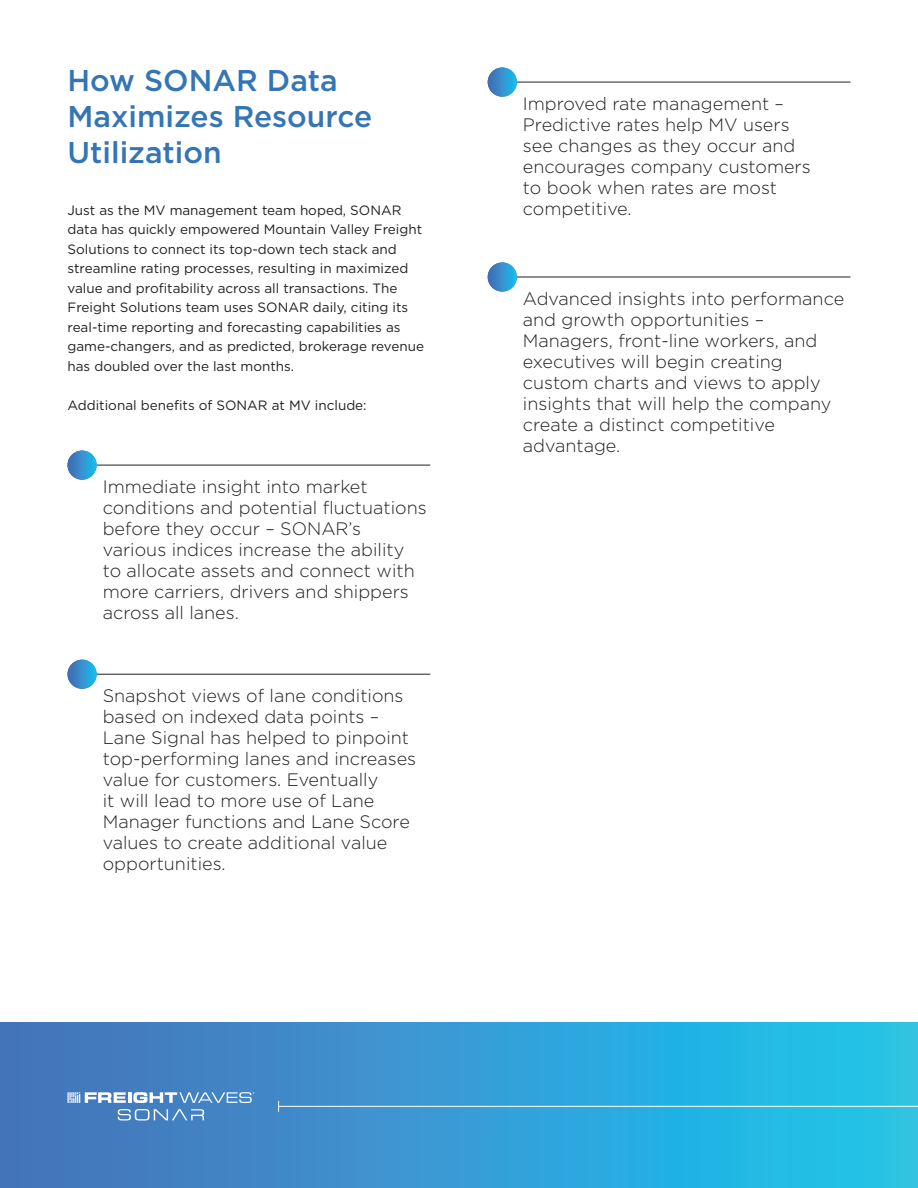
<style>
.page{position:relative;width:918px;height:1188px;background:#fff}
.page>*{position:absolute;margin:0;border:0;box-sizing:border-box;transform-origin:0 0}
.t1{font:500 30px/36px "Gotham";color:#3475b6}
.t2{font:300 18px/21px "Gotham";color:#221f20}
.t3{font:13.5px/19.5px "Gotham";color:#221f1f}
</style>
<div class="page">
<svg style="left:0;top:1023px;width:918px;height:165px;background:#349bd3"></svg>
<svg style="left:67px;top:1092px;width:187px;height:11px"></svg>
<svg style="left:118px;top:1109px;width:86px;height:12px"></svg>
<hr style="left:279px;top:1106px;width:639px;height:1px;background:#fff">
<hr style="left:97px;top:465px;width:333px;height:1px;background:#221f20">
<svg style="left:68px;top:451px;width:29px;height:29px"></svg>
<hr style="left:97px;top:674px;width:333px;height:1px;background:#221f20">
<svg style="left:68px;top:660px;width:29px;height:29px"></svg>
<hr style="left:517px;top:82px;width:334px;height:1px;background:#221f20">
<svg style="left:488px;top:68px;width:29px;height:29px"></svg>
<hr style="left:517px;top:277px;width:334px;height:1px;background:#221f20">
<svg style="left:488px;top:262px;width:29px;height:30px"></svg>
<h1 class="t1" style="left:68px;top:63px;width:306px">How SONAR Data<br>Maximizes Resource<br>Utilization</h1>
<p class="t3" style="left:68px;top:200px;width:358px">Just as the MV management team hoped, SONAR data has quickly empowered Mountain Valley Freight Solutions to connect its top-down tech stack and streamline rating processes, resulting in maximized value and profitability across all transactions. The Freight Solutions team uses SONAR daily, citing its real-time reporting and forecasting capabilities as game-changers, and as predicted, brokerage revenue has doubled over the last months.</p>
<p class="t3" style="left:68px;top:395px;width:301px">Additional benefits of SONAR at MV include:</p>
<p class="t2" style="left:103px;top:476px;width:325px">Immediate insight into market conditions and potential fluctuations before they occur – SONAR’s various indices increase the ability to allocate assets and connect with more carriers, drivers and shippers across all lanes.</p>
<p class="t2" style="left:103px;top:685px;width:315px">Snapshot views of lane conditions based on indexed data points –<br>Lane Signal has helped to pinpoint top-performing lanes and increases value for customers. Eventually<br>it will lead to more use of Lane<br>Manager functions and Lane Score values to create additional value opportunities.</p>
<p class="t2" style="left:523px;top:93px;width:289px">Improved rate management –<br>Predictive rates help MV users see changes as they occur and encourages company customers to book when rates are most competitive.</p>
<p class="t2" style="left:523px;top:288px;width:323px">Advanced insights into performance and growth opportunities –<br>Managers, front-line workers, and executives will begin creating custom charts and views to apply insights that will help the company create a distinct competitive advantage.</p>
</div>
